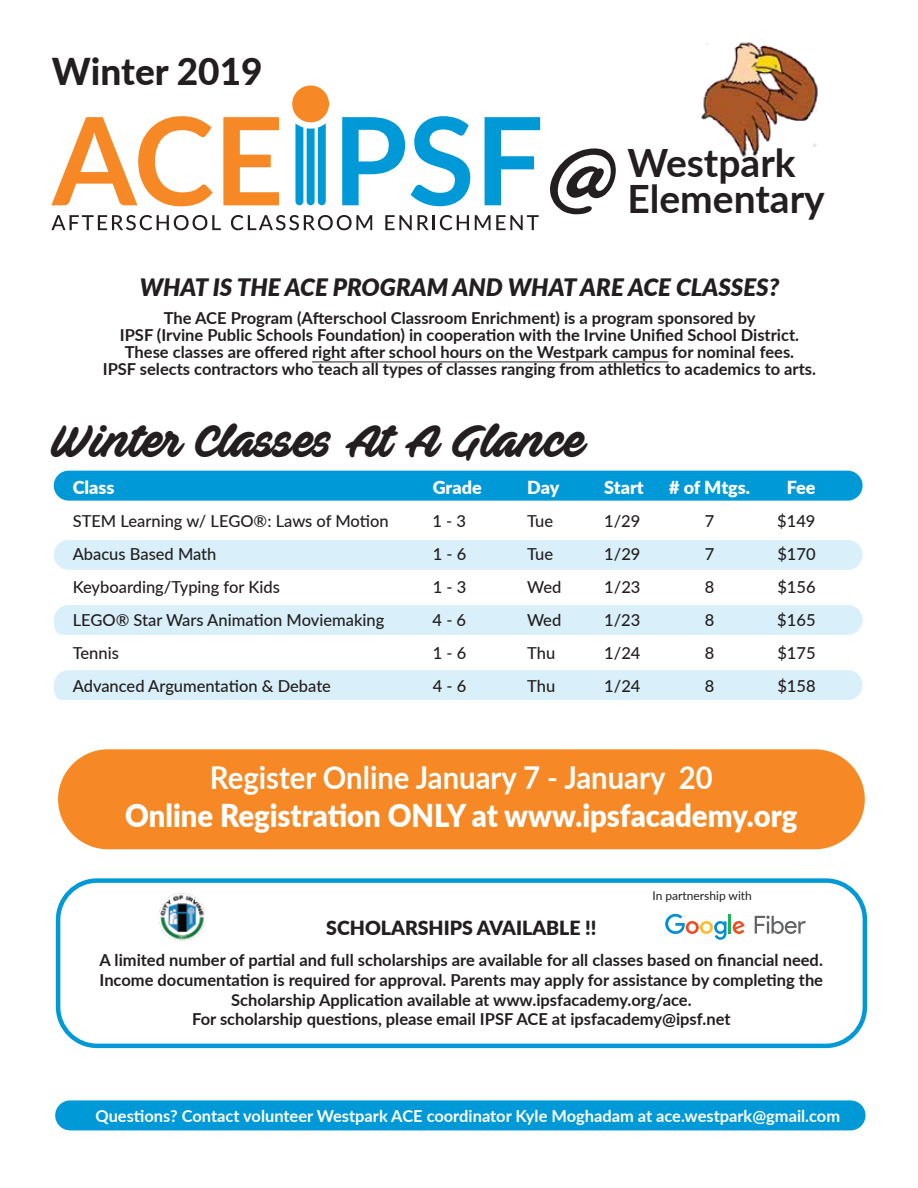
<style>
.page{position:relative;width:918px;height:1188px;background:#fff}
.page>*{position:absolute;margin:0;border:0;box-sizing:border-box;transform-origin:0 0}
.t1{font:88.5px "Barley Script PERSONALUSE";color:#231f20}
.t2{font:45px "Ave Fedan PERSONALUSEONLY";color:#231f20}
.t3{font:700 39px/36px "Lato";color:#231f20}
.t4{font:800 37.05px "Lato";color:#231f20}
.t5{font:900 31.5px "Lato";color:#fff;scale:.93 1}
.t6{font:700 31.5px "Lato";color:#fff;scale:.93 1}
.t7{font:italic 900 24px "Lato";color:#231f20}
.t8{font:900 19.5px "Lato";color:#231f20}
.t9{font:900 18px "Lato";color:#fff}
.t10{font:700 16.5px/17.2px "Lato";color:#231f20;text-align:center}
.t11{font:500 16.5px "Lato";color:#231f20}
.t12{font:700 16.5px "Lato";color:#fff}
.t13{font:12px "Lato";color:#231f20}
</style>
<div class="page">
<div style="left:54px;top:605px;width:809px;height:30px;background:#d9eff9"></div>
<div style="left:54px;top:670px;width:809px;height:30px;background:#d9eff9"></div>
<div style="left:54px;top:540px;width:809px;height:30px;background:#d9eff9;border-radius:15px"></div>
<div style="left:58px;top:749px;width:807px;height:100px;background:#f68925;border-radius:50px"></div>
<div style="left:55px;top:1100px;width:811px;height:30px;background:#0099d8;border-radius:15px"></div>
<div style="left:54px;top:471px;width:809px;height:30px;background:#0099d8;border-radius:15px"></div>
<svg style="left:51px;top:116px;width:162px;height:90px"></svg>
<svg style="left:223px;top:117px;width:56px;height:88px"></svg>
<svg style="left:342px;top:117px;width:63px;height:88px"></svg>
<svg style="left:411px;top:116px;width:59px;height:90px"></svg>
<svg style="left:485px;top:117px;width:55px;height:88px"></svg>
<div style="left:292px;top:86px;width:37px;height:36px;background:#f68926;border-radius:50%"></div>
<svg style="left:295px;top:123px;width:31px;height:82px"></svg>
<svg style="left:51px;top:215px;width:170px;height:15px"></svg>
<svg style="left:231px;top:215px;width:141px;height:15px"></svg>
<svg style="left:385px;top:215px;width:27px;height:15px"></svg>
<svg style="left:418px;top:215px;width:51px;height:15px"></svg>
<svg style="left:475px;top:215px;width:64px;height:15px"></svg>
<hr style="left:312px;top:362px;width:356px;height:1px;background:#231f20">
<img style="left:701px;top:42px;width:117px;height:115px">
<img style="left:159px;top:893px;width:46px;height:48px">
<div style="left:56px;top:878px;width:811px;height:170px;border:4px solid #0099d8;border-radius:39px"></div>
<svg style="left:733px;top:921px;width:12px;height:13px"></svg>
<hr style="left:728px;top:915px;width:3px;height:19px;background:#20b356">
<svg style="left:665px;top:914px;width:62px;height:26px"></svg>
<svg style="left:755px;top:916px;width:51px;height:18px"></svg>
<h3 class="t4" style="left:52px;top:44px;width:212px">Winter 2019</h3>
<h1 class="t1" style="left:550px;top:111px;width:73px">@</h1>
<h3 class="t3" style="left:627px;top:143px;width:199px">Westpark<br>Elementary</h3>
<h3 class="t7" style="left:140px;top:269px;width:641px">WHAT IS THE ACE PROGRAM AND WHAT ARE ACE CLASSES?</h3>
<p class="t10" style="left:103px;top:308px;width:715px">The ACE Program (Afterschool Classroom Enrichment) is a program sponsored by<br>IPSF (Irvine Public Schools Foundation) in cooperation with the Irvine Unified School District.<br>These classes are offered right after school hours on the Westpark campus for nominal fees.<br>IPSF selects contractors who teach all types of classes ranging from athletics to academics to arts.</p>
<h2 class="t2" style="left:51px;top:413px;width:536px">Winter Classes At A Glance</h2>
<p class="t9" style="left:73px;top:473px;width:43px">Class</p>
<p class="t9" style="left:433px;top:473px;width:51px">Grade</p>
<p class="t9" style="left:527px;top:473px;width:34px">Day</p>
<p class="t9" style="left:604px;top:473px;width:41px">Start</p>
<p class="t9" style="left:669px;top:473px;width:83px"># of Mtgs.</p>
<p class="t9" style="left:787px;top:473px;width:30px">Fee</p>
<p class="t11" style="left:73px;top:509px;width:318px">STEM Learning w/ LEGO®: Laws of Motion</p>
<p class="t11" style="left:433px;top:509px;width:35px">1 - 3</p>
<p class="t11" style="left:527px;top:509px;width:28px">Tue</p>
<p class="t11" style="left:604px;top:509px;width:38px">1/29</p>
<p class="t11" style="left:705px;top:509px;width:11px">7</p>
<p class="t11" style="left:777px;top:509px;width:40px">$149</p>
<p class="t11" style="left:73px;top:542px;width:145px">Abacus Based Math</p>
<p class="t11" style="left:433px;top:542px;width:35px">1 - 6</p>
<p class="t11" style="left:527px;top:542px;width:28px">Tue</p>
<p class="t11" style="left:604px;top:542px;width:38px">1/29</p>
<p class="t11" style="left:705px;top:542px;width:11px">7</p>
<p class="t11" style="left:777px;top:542px;width:40px">$170</p>
<p class="t11" style="left:73px;top:575px;width:209px">Keyboarding/Typing for Kids</p>
<p class="t11" style="left:433px;top:575px;width:35px">1 - 3</p>
<p class="t11" style="left:527px;top:575px;width:36px">Wed</p>
<p class="t11" style="left:604px;top:575px;width:38px">1/23</p>
<p class="t11" style="left:705px;top:575px;width:11px">8</p>
<p class="t11" style="left:777px;top:575px;width:40px">$156</p>
<p class="t11" style="left:73px;top:608px;width:313px">LEGO® Star Wars Animation Moviemaking</p>
<p class="t11" style="left:433px;top:608px;width:35px">4 - 6</p>
<p class="t11" style="left:527px;top:608px;width:36px">Wed</p>
<p class="t11" style="left:604px;top:608px;width:38px">1/23</p>
<p class="t11" style="left:705px;top:608px;width:11px">8</p>
<p class="t11" style="left:777px;top:608px;width:40px">$165</p>
<p class="t11" style="left:73px;top:641px;width:48px">Tennis</p>
<p class="t11" style="left:433px;top:641px;width:35px">1 - 6</p>
<p class="t11" style="left:527px;top:641px;width:30px">Thu</p>
<p class="t11" style="left:604px;top:641px;width:38px">1/24</p>
<p class="t11" style="left:705px;top:641px;width:11px">8</p>
<p class="t11" style="left:777px;top:641px;width:40px">$175</p>
<p class="t11" style="left:73px;top:674px;width:260px">Advanced Argumentation &amp; Debate</p>
<p class="t11" style="left:433px;top:674px;width:35px">4 - 6</p>
<p class="t11" style="left:527px;top:674px;width:30px">Thu</p>
<p class="t11" style="left:604px;top:674px;width:38px">1/24</p>
<p class="t11" style="left:705px;top:674px;width:11px">8</p>
<p class="t11" style="left:777px;top:674px;width:40px">$158</p>
<h3 class="t6" style="left:210px;top:754px;width:542px">Register Online January 7 - January 20</h3>
<h3 class="t5" style="left:125px;top:791px;width:724px">Online Registration ONLY at www.ipsfacademy.org</h3>
<p class="t13" style="left:653px;top:887px;width:101px">In partnership with</p>
<p class="t8" style="left:326px;top:914px;width:272px">SCHOLARSHIPS AVAILABLE !!</p>
<p class="t10" style="left:100px;top:949px;width:725px;line-height:19.8px">A limited number of partial and full scholarships are available for all classes based on financial need.<br>Income documentation is required for approval. Parents may apply for assistance by completing the Scholarship Application available at www.ipsfacademy.org/ace.<br>For scholarship questions, please email IPSF ACE at ipsfacademy@ipsf.net</p>
<p class="t12" style="left:96px;top:1104px;width:746px">Questions? Contact volunteer Westpark ACE coordinator Kyle Moghadam at ace.westpark@gmail.com</p>
</div>
